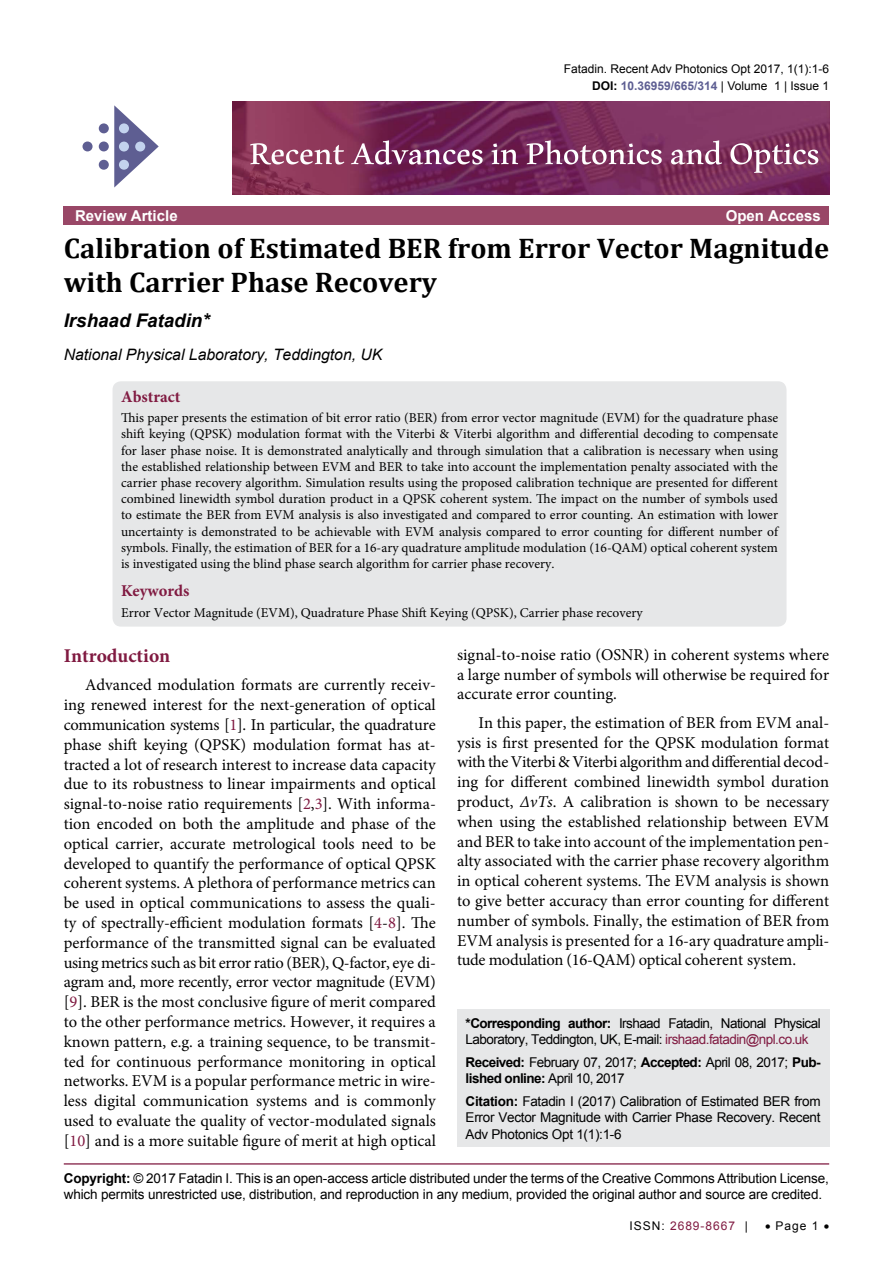
<style>
.page{position:relative;width:893px;height:1263px;background:#fff}
.page>*{position:absolute;margin:0;border:0;box-sizing:border-box;transform-origin:0 0}
.t1{font:52.5px "Aldhabi";color:#fff}
.t2{font:700 28.5px/34.2px "Cambria";color:#000}
.t3{font:700 19.5px "Minion Pro";color:#801a41}
.t4{font:italic 700 18.75px "Arial";color:#000}
.t5{font:16.5px/19.8px "Minion Pro";color:#000;text-align:justify}
.t6{font:700 16.5px "Minion Pro";color:#801a41}
.t7{font:italic 15.75px "Arial";color:#000}
.t8{font:700 15px "Arial";color:#fff}
.t9{font:13.5px/16.2px "Minion Pro";color:#000;text-align:justify}
.t10{font:13.5px/16.2px "Arial";letter-spacing:-.01em;color:#000;text-align:justify}
.t11{font:13.5px/16.2px "Arial";letter-spacing:-.04em;color:#000}
.t12{font:12px "Arial";color:#000}
.t13{font:700 12px "Arial";color:#5e5f93}
.t14{font:12px "Arial";letter-spacing:.08em;color:#801a41}
.s1{color:#000}
.s2{font-weight:400;color:#000}
.s3{color:#801a41}
.s4{font-style:italic}
.s5{font-weight:700}
</style>
<div class="page">
<div style="left:457px;top:1009px;width:372px;height:138px;background:#e6e7e8"></div>
<hr style="left:64px;top:1163px;width:765px;height:2px;background:#801a41">
<div style="left:64px;top:207px;width:765px;height:18px;background:#994767"></div>
<img style="left:233px;top:102px;width:596px;height:92px">
<svg style="left:114px;top:105px;width:45px;height:83px"></svg>
<div style="left:99px;top:123px;width:10px;height:10px;background:#5e5e92;border-radius:50%"></div>
<div style="left:83px;top:141px;width:10px;height:10px;background:#5e5e92;border-radius:50%"></div>
<div style="left:99px;top:141px;width:10px;height:10px;background:#5e5e92;border-radius:50%"></div>
<div style="left:119px;top:142px;width:10px;height:9px;background:#c3d3ee;border-radius:50%"></div>
<div style="left:135px;top:142px;width:10px;height:9px;background:#c3d3ee;border-radius:50%"></div>
<div style="left:119px;top:160px;width:10px;height:10px;background:#c3d3ee;border-radius:50%"></div>
<div style="left:119px;top:123px;width:10px;height:10px;background:#c3d3ee;border-radius:50%"></div>
<div style="left:99px;top:160px;width:10px;height:10px;background:#5e5e92;border-radius:50%"></div>
<div style="left:113px;top:381px;width:673px;height:246px;background:#e6e7e8;border-radius:9px"></div>
<p class="t12" style="left:564px;top:60px;width:267px">Fatadin. Recent Adv Photonics Opt 2017, 1(1):1-6</p>
<p class="t13" style="left:592px;top:78px;width:239px"><span class="s1">DOI:</span> 10.36959/665/314 <span class="s2">| Volume 1 | Issue 1</span></p>
<h1 class="t1" style="left:249px;top:108px;width:572px">Recent Advances in Photonics and Optics</h1>
<p class="t8" style="left:75px;top:206px;width:104px">Review Article</p>
<p class="t8" style="left:726px;top:206px;width:97px">Open Access</p>
<h2 class="t2" style="left:64px;top:230px;width:767px">Calibration of Estimated BER from Error Vector Magnitude with Carrier Phase Recovery</h2>
<p class="t4" style="left:64px;top:308px;width:147px">Irshaad Fatadin*</p>
<p class="t7" style="left:64px;top:344px;width:320px">National Physical Laboratory, Teddington, UK</p>
<p class="t6" style="left:121px;top:385px;width:61px">Abstract</p>
<p class="t9" style="left:121px;top:410px;width:658px">This paper presents the estimation of bit error ratio (BER) from error vector magnitude (EVM) for the quadrature phase shift keying (QPSK) modulation format with the Viterbi &amp; Viterbi algorithm and differential decoding to compensate for laser phase noise. It is demonstrated analytically and through simulation that a calibration is necessary when using the established relationship between EVM and BER to take into account the implementation penalty associated with the carrier phase recovery algorithm. Simulation results using the proposed calibration technique are presented for different combined linewidth symbol duration product in a QPSK coherent system. The impact on the number of symbols used to estimate the BER from EVM analysis is also investigated and compared to error counting. An estimation with lower uncertainty is demonstrated to be achievable with EVM analysis compared to error counting for different number of symbols. Finally, the estimation of BER for a 16-ary quadrature amplitude modulation (16-QAM) optical coherent system is investigated using the blind phase search algorithm for carrier phase recovery.</p>
<p class="t6" style="left:121px;top:579px;width:70px">Keywords</p>
<p class="t9" style="left:121px;top:604px;width:523px">Error Vector Magnitude (EVM), Quadrature Phase Shift Keying (QPSK), Carrier phase recovery</p>
<p class="t3" style="left:64px;top:642px;width:108px">Introduction</p>
<p class="t5" style="left:64px;top:675px;width:374px;text-indent:21px">Advanced modulation formats are currently receiv&shy;ing renewed interest for the next-generation of optical communication systems [<span class="s3">1</span>]. In particular, the quadrature phase shift keying (QPSK) modulation format has at&shy;tracted a lot of research interest to increase data capacity due to its robustness to linear impairments and optical signal-to-noise ratio requirements [<span class="s3">2</span>,<span class="s3">3</span>]. With informa&shy;tion encoded on both the amplitude and phase of the optical carrier, accurate metrological tools need to be developed to quantify the performance of optical QPSK coherent systems. A plethora of performance metrics can be used in optical communications to assess the quali&shy;ty of spectrally-efficient modulation formats [<span class="s3">4</span>-<span class="s3">8</span>]. The performance of the transmitted signal can be evaluated using metrics such as bit error ratio (BER), Q-factor, eye di&shy;agram and, more recently, error vector magnitude (EVM) [<span class="s3">9</span>]. BER is the most conclusive figure of merit compared to the other performance metrics. However, it requires a known pattern, e.g. a training sequence, to be transmit&shy;ted for continuous performance monitoring in optical networks. EVM is a popular performance metric in wire&shy;less digital communication systems and is commonly used to evaluate the quality of vector-modulated signals [<span class="s3">10</span>] and is a more suitable figure of merit at high optical</p>
<p class="t5" style="left:457px;top:645px;width:374px">signal-to-noise ratio (OSNR) in coherent systems where a large number of symbols will otherwise be required for accurate error counting.</p>
<p class="t5" style="left:457px;top:713px;width:374px;text-indent:21px">In this paper, the estimation of BER from EVM anal&shy;ysis is first presented for the QPSK modulation format with the Viterbi &amp; Viterbi algorithm and differential decod&shy;ing for different combined linewidth symbol duration product, <span class="s4">ΔνTs</span>. A calibration is shown to be necessary when using the established relationship between EVM and BER to take into account of the implementation pen&shy;alty associated with the carrier phase recovery algorithm in optical coherent systems. The EVM analysis is shown to give better accuracy than error counting for different number of symbols. Finally, the estimation of BER from EVM analysis is presented for a 16-ary quadrature ampli&shy;tude modulation (16-QAM) optical coherent system.</p>
<p class="t11" style="left:466px;top:1015px;width:357px"><span class="s5">*Corresponding author:</span> Irshaad Fatadin, National Physical<br>Laboratory, Teddington, UK, E-mail: <span class="s3">irshaad.fatadin@npl.co.uk</span></p>
<p class="t11" style="left:466px;top:1054px;width:357px"><span class="s5">Received:</span> February 07, 2017; <span class="s5">Accepted:</span> April 08, 2017; <span class="s5">Pub&shy;lished online:</span> April 10, 2017</p>
<p class="t10" style="left:466px;top:1093px;width:357px"><span class="s5">Citation:</span> Fatadin I (2017) Calibration of Estimated BER from Error Vector Magnitude with Carrier Phase Recovery. Recent Adv Photonics Opt 1(1):1-6</p>
<p class="t10" style="left:64px;top:1170px;width:767px"><span class="s5">Copyright:</span> © 2017 Fatadin I. This is an open-access article distributed under the terms of the Creative Commons Attribution License, which permits unrestricted use, distribution, and reproduction in any medium, provided the original author and source are credited.</p>
<p class="t14" style="left:630px;top:1217px;width:120px"><span class="s1">ISSN:</span> 2689-8667 <span class="s1">|</span></p>
<p class="t12" style="left:765px;top:1218px;width:66px">• Page 1 •</p>
</div>
